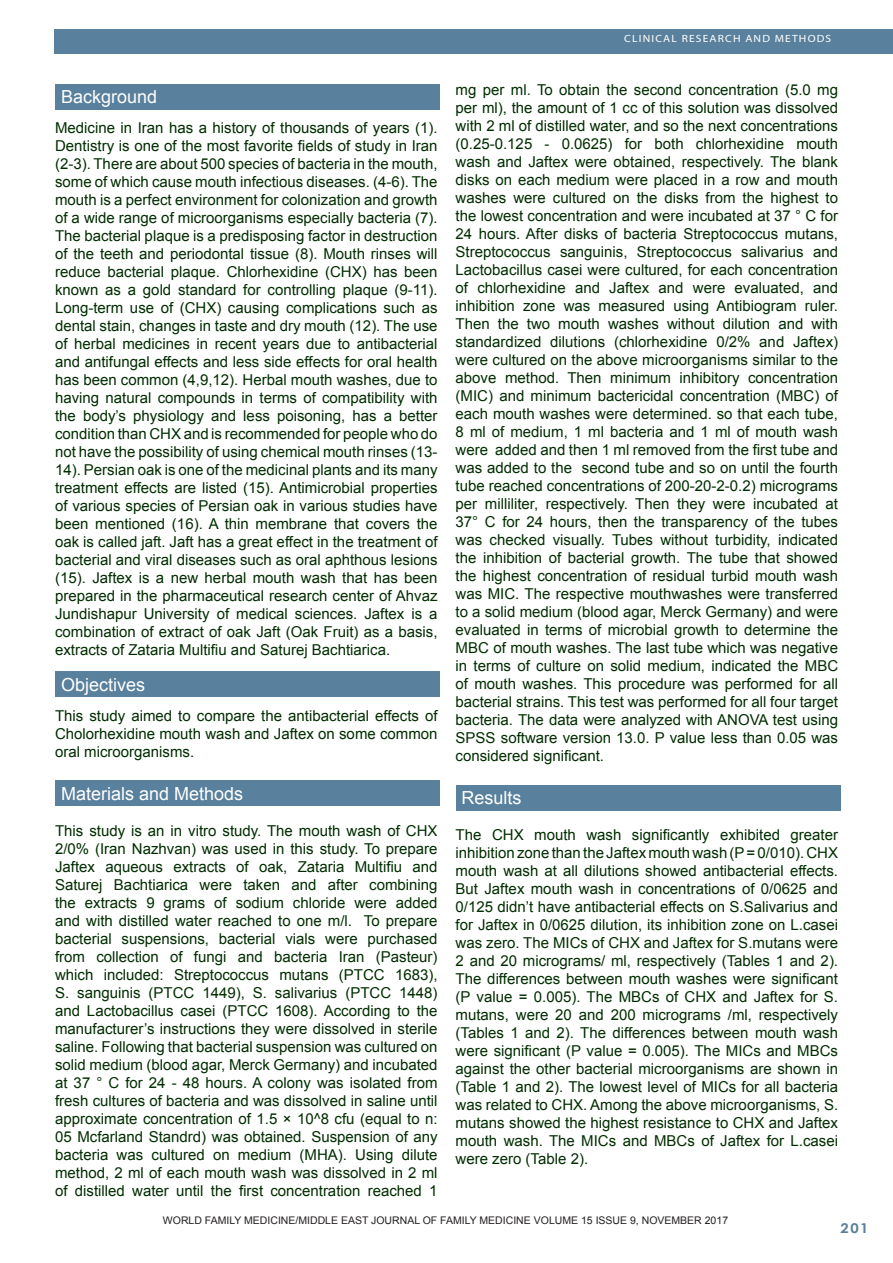
<style>
.page{position:relative;width:893px;height:1263px;background:#fff}
.page>*{position:absolute;margin:0;border:0;box-sizing:border-box;transform-origin:0 0}
.Footnote_Text{font:18px "Arial";color:#fff}
.Footnote_Text-2{font:15px/18px "Arial";color:#002d00;text-align:justify}
.t1{font:700 13.5px "Century Gothic";color:#59809c;scale:1.1 1}
.Footnote_Text-3{font:10.5px "Arial";color:#231f20}
.t2{font:10.5px "Myriad";letter-spacing:.1em;color:#fff;scale:1.1 1}
</style>
<div class="page">
<div style="left:54px;top:30px;width:839px;height:24px;background:#59809c"></div>
<div style="left:55px;top:84px;width:385px;height:25px;background:#59809c"></div>
<div style="left:55px;top:672px;width:385px;height:25px;background:#59809c"></div>
<div style="left:55px;top:781px;width:385px;height:25px;background:#59809c"></div>
<div style="left:456px;top:785px;width:384px;height:25px;background:#59809c"></div>
<p class="Footnote_Text" style="left:61px;top:85px;width:98px">Background</p>
<p class="Footnote_Text-2" style="left:55px;top:119px;width:384px">Medicine in Iran has a history of thousands of years (1).<br>Dentistry is one of the most favorite fields of study in Iran (2-3). There are about 500 species of bacteria in the mouth, some of which cause mouth infectious diseases. (4-6). The mouth is a perfect environment for colonization and growth of a wide range of microorganisms especially bacteria (7).<br>The bacterial plaque is a predisposing factor in destruction of the teeth and periodontal tissue (8). Mouth rinses will reduce bacterial plaque. Chlorhexidine (CHX) has been known as a gold standard for controlling plaque (9-11).<br>Long-term use of (CHX) causing complications such as dental stain, changes in taste and dry mouth (12). The use of herbal medicines in recent years due to antibacterial and antifungal effects and less side effects for oral health has been common (4,9,12). Herbal mouth washes, due to having natural compounds in terms of compatibility with the body’s physiology and less poisoning, has a better condition than CHX and is recommended for people who do not have the possibility of using chemical mouth rinses (13- 14). Persian oak is one of the medicinal plants and its many treatment effects are listed (15). Antimicrobial properties of various species of Persian oak in various studies have been mentioned (16). A thin membrane that covers the oak is called jaft. Jaft has a great effect in the treatment of bacterial and viral diseases such as oral aphthous lesions (15). Jaftex is a new herbal mouth wash that has been prepared in the pharmaceutical research center of Ahvaz Jundishapur University of medical sciences. Jaftex is a combination of extract of oak Jaft (Oak Fruit) as a basis, extracts of Zataria Multifiu and Saturej Bachtiarica.</p>
<p class="Footnote_Text" style="left:61px;top:673px;width:86px">Objectives</p>
<p class="Footnote_Text-2" style="left:55px;top:707px;width:384px">This study aimed to compare the antibacterial effects of Cholorhexidine mouth wash and Jaftex on some common oral microorganisms.</p>
<p class="Footnote_Text" style="left:61px;top:782px;width:184px">Materials and Methods</p>
<p class="Footnote_Text-2" style="left:55px;top:822px;width:384px">This study is an in vitro study. The mouth wash of CHX 2/0% (Iran Nazhvan) was used in this study. To prepare Jaftex aqueous extracts of oak, Zataria Multifiu and Saturej Bachtiarica were taken and after combining the extracts 9 grams of sodium chloride were added and with distilled water reached to one m/l. To prepare bacterial suspensions, bacterial vials were purchased from collection of fungi and bacteria Iran (Pasteur) which included: Streptococcus mutans (PTCC 1683), S. sanguinis (PTCC 1449), S. salivarius (PTCC 1448) and Lactobacillus casei (PTCC 1608). According to the manufacturer’s instructions they were dissolved in sterile saline. Following that bacterial suspension was cultured on solid medium (blood agar, Merck Germany) and incubated at 37 ° C for 24 - 48 hours. A colony was isolated from fresh cultures of bacteria and was dissolved in saline until approximate concentration of 1.5 × 10^8 cfu (equal to n:<br>05 Mcfarland Standrd) was obtained. Suspension of any bacteria was cultured on medium (MHA). Using dilute method, 2 ml of each mouth wash was dissolved in 2 ml of distilled water until the first concentration reached 1</p>
<p class="t2" style="left:624px;top:34px;width:190px">CLINICAL RESEARCH AND METHODS</p>
<p class="Footnote_Text-2" style="left:456px;top:81px;width:384px">mg per ml. To obtain the second concentration (5.0 mg per ml), the amount of 1 cc of this solution was dissolved with 2 ml of distilled water, and so the next concentrations (0.25-0.125 - 0.0625) for both chlorhexidine mouth wash and Jaftex were obtained, respectively. The blank disks on each medium were placed in a row and mouth washes were cultured on the disks from the highest to the lowest concentration and were incubated at 37 ° C for 24 hours. After disks of bacteria Streptococcus mutans, Streptococcus sanguinis, Streptococcus salivarius and Lactobacillus casei were cultured, for each concentration of chlorhexidine and Jaftex and were evaluated, and inhibition zone was measured using Antibiogram ruler.<br>Then the two mouth washes without dilution and with standardized dilutions (chlorhexidine 0/2% and Jaftex) were cultured on the above microorganisms similar to the above method. Then minimum inhibitory concentration (MIC) and minimum bactericidal concentration (MBC) of each mouth washes were determined. so that each tube, 8 ml of medium, 1 ml bacteria and 1 ml of mouth wash were added and then 1 ml removed from the first tube and was added to the second tube and so on until the fourth tube reached concentrations of 200-20-2-0.2) micrograms per milliliter, respectively. Then they were incubated at 37° C for 24 hours, then the transparency of the tubes was checked visually. Tubes without turbidity, indicated the inhibition of bacterial growth. The tube that showed the highest concentration of residual turbid mouth wash was MIC. The respective mouthwashes were transferred to a solid medium (blood agar, Merck Germany) and were evaluated in terms of microbial growth to determine the MBC of mouth washes. The last tube which was negative in terms of culture on solid medium, indicated the MBC of mouth washes. This procedure was performed for all bacterial strains. This test was performed for all four target bacteria. The data were analyzed with ANOVA test using SPSS software version 13.0. P value less than 0.05 was considered significant.</p>
<p class="Footnote_Text" style="left:462px;top:786px;width:62px">Results</p>
<p class="Footnote_Text-2" style="left:456px;top:826px;width:384px">The CHX mouth wash significantly exhibited greater inhibition zone than the Jaftex mouth wash (P = 0/010). CHX mouth wash at all dilutions showed antibacterial effects.<br>But Jaftex mouth wash in concentrations of 0/0625 and 0/125 didn’t have antibacterial effects on S.Salivarius and for Jaftex in 0/0625 dilution, its inhibition zone on L.casei was zero. The MICs of CHX and Jaftex for S.mutans were 2 and 20 micrograms/ ml, respectively (Tables 1 and 2).<br>The differences between mouth washes were significant (P value = 0.005). The MBCs of CHX and Jaftex for S. mutans, were 20 and 200 micrograms /ml, respectively (Tables 1 and 2). The differences between mouth wash were significant (P value = 0.005). The MICs and MBCs against the other bacterial microorganisms are shown in (Table 1 and 2). The lowest level of MICs for all bacteria was related to CHX. Among the above microorganisms, S. mutans showed the highest resistance to CHX and Jaftex mouth wash. The MICs and MBCs of Jaftex for L.casei were zero (Table 2).</p>
<p class="Footnote_Text-3" style="left:163px;top:1214px;width:567px">WORLD FAMILY MEDICINE/MIDDLE EAST JOURNAL OF FAMILY MEDICINE VOLUME 15 ISSUE 9, NOVEMBER 2017</p>
<p class="t1" style="left:840px;top:1218px;width:27px">201</p>
</div>
